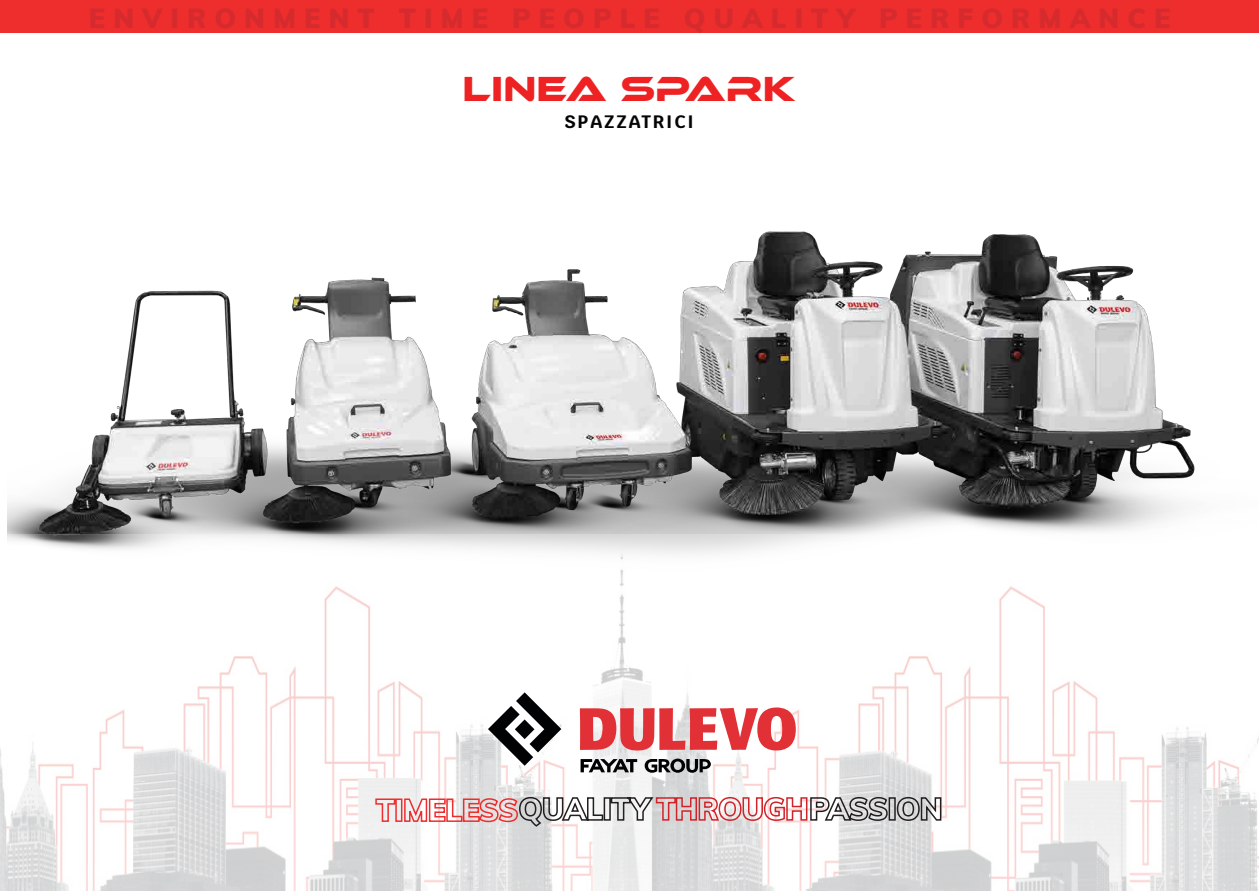
<style>
.page{position:relative;width:1259px;height:891px;background:#fff}
.page>*{position:absolute;margin:0;border:0;box-sizing:border-box;transform-origin:0 0}
.t1{font:36px "Ethnocentric Rg";color:#ee2123}
.t2{font:900 27px "Muli";letter-spacing:.3em;color:#d62b2e}
.t3{font:700 18px "Krub";letter-spacing:.1em;color:#050503}
</style>
<div class="page">
<div style="left:0;top:0;width:1258px;height:33px;background:#ee2d2d"></div>
<img style="left:7px;top:231px;width:1188px;height:303px">
<img style="left:0;top:534px;width:1258px;height:356px">
<svg style="left:374px;top:795px;width:567px;height:31px"></svg>
<svg style="left:488px;top:692px;width:73px;height:73px"></svg>
<svg style="left:580px;top:759px;width:57px;height:13px"></svg>
<svg style="left:644px;top:758px;width:66px;height:14px"></svg>
<svg style="left:579px;top:707px;width:216px;height:43px"></svg>
<p class="t2" style="left:89px;top:-2px;width:1082px">ENVIRONMENT TIME PEOPLE QUALITY PERFORMANCE</p>
<p class="t1" style="left:462px;top:67px;width:334px">LINEA SPARK</p>
<p class="t3" style="left:564px;top:111px;width:131px">SPAZZATRICI</p>
</div>
